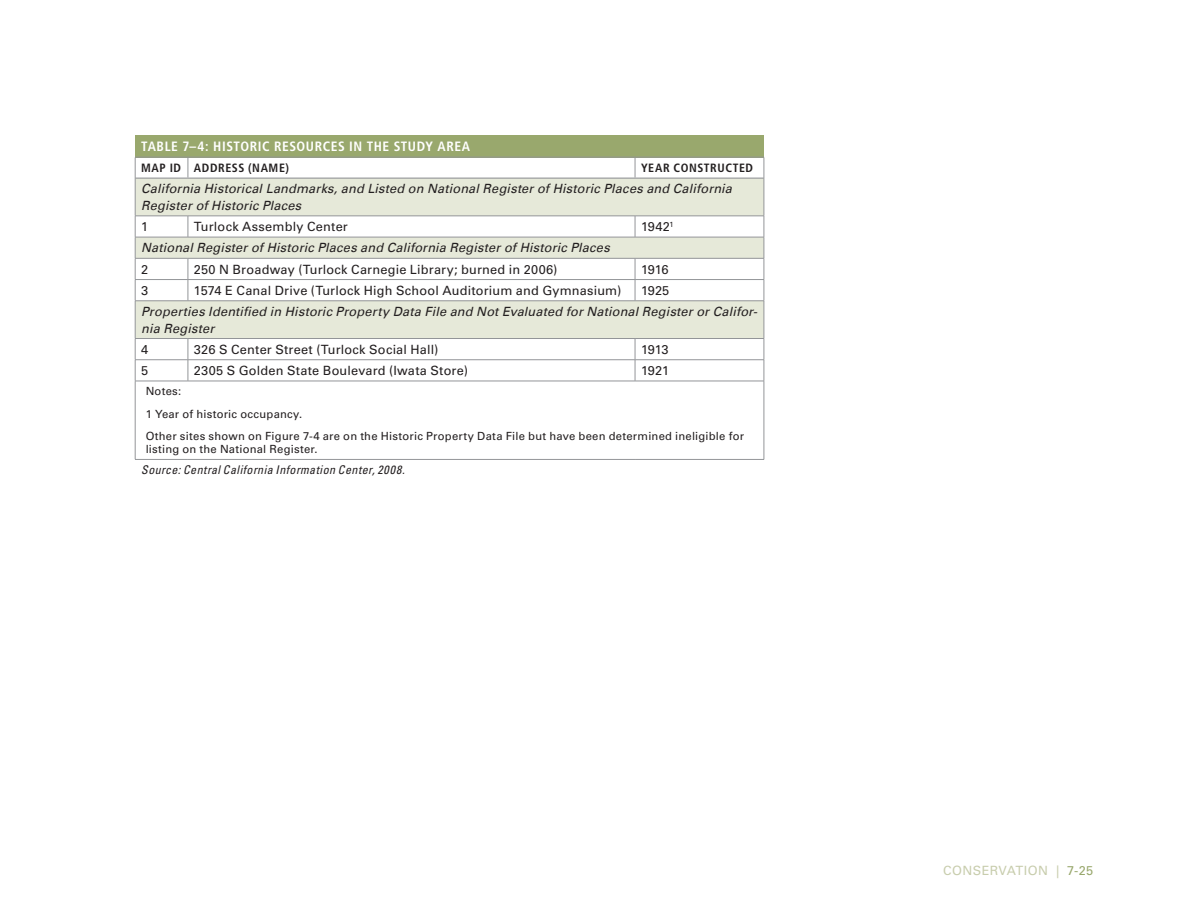
<style>
.page{position:relative;width:1188px;height:918px;background:#fff}
.page>*{position:absolute;margin:0;border:0;box-sizing:border-box;transform-origin:0 0}
.t1{font:700 condensed 13.5px "Frutiger LT Std";letter-spacing:.045em;color:#fff}
.t2{font:italic 12.75px/16.5px "Univers LT Std";letter-spacing:.01em;color:#231f20}
.t3{font:12.75px "Univers LT Std";letter-spacing:.015em;color:#231f20}
.t4{font:12.75px "Univers LT Std";letter-spacing:.03em;color:#c8cdad}
.t5{font:italic condensed 12px "Univers LT Std";letter-spacing:.04em;color:#231f20}
.t6{font:700 condensed 12px "Frutiger LT Std";letter-spacing:.05em;color:#231f20}
.t7{font:11.25px/22.4px "Univers LT Std";letter-spacing:.02em;color:#231f20}
.s1{color:#99a86d}
</style>
<div class="page">
<div style="left:135px;top:135px;width:629px;height:22px;background:#99a86d"></div>
<svg style="left:136px;top:179px;width:628px;height:159px;fill:#e6e9d9"></svg>
<svg style="left:188px;top:217px;width:1px;height:20px"></svg>
<svg style="left:635px;top:217px;width:1px;height:20px"></svg>
<svg style="left:188px;top:259px;width:1px;height:42px"></svg>
<svg style="left:635px;top:259px;width:1px;height:42px"></svg>
<svg style="left:188px;top:339px;width:1px;height:42px"></svg>
<svg style="left:635px;top:339px;width:1px;height:42px"></svg>
<hr style="left:764px;top:178px;width:1px;height:38px;background:#939598">
<hr style="left:135px;top:279px;width:53px;height:1px;background:#939598">
<hr style="left:188px;top:279px;width:447px;height:1px;background:#939598">
<hr style="left:635px;top:279px;width:129px;height:1px;background:#939598">
<svg style="left:764px;top:216px;width:1px;height:85px"></svg>
<hr style="left:764px;top:301px;width:1px;height:37px;background:#939598">
<hr style="left:135px;top:359px;width:53px;height:1px;background:#939598">
<svg style="left:135px;top:339px;width:1px;height:42px"></svg>
<hr style="left:188px;top:359px;width:447px;height:1px;background:#939598">
<hr style="left:635px;top:359px;width:129px;height:1px;background:#939598">
<svg style="left:764px;top:339px;width:1px;height:42px"></svg>
<hr style="left:764px;top:381px;width:1px;height:78px;background:#939598">
<svg style="left:635px;top:158px;width:1px;height:20px"></svg>
<svg style="left:764px;top:158px;width:1px;height:20px"></svg>
<hr style="left:188px;top:178px;width:447px;height:1px;background:#939598">
<hr style="left:635px;top:178px;width:129px;height:1px;background:#939598">
<hr style="left:135px;top:157px;width:53px;height:1px;background:#939598">
<hr style="left:188px;top:157px;width:447px;height:1px;background:#939598">
<hr style="left:635px;top:157px;width:129px;height:1px;background:#939598">
<hr style="left:135px;top:178px;width:1px;height:38px;background:#939598">
<hr style="left:135px;top:216px;width:53px;height:1px;background:#939598">
<hr style="left:188px;top:216px;width:447px;height:1px;background:#939598">
<hr style="left:635px;top:216px;width:129px;height:1px;background:#939598">
<hr style="left:135px;top:237px;width:53px;height:1px;background:#939598">
<svg style="left:135px;top:216px;width:1px;height:85px"></svg>
<hr style="left:188px;top:237px;width:447px;height:1px;background:#939598">
<hr style="left:635px;top:237px;width:129px;height:1px;background:#939598">
<hr style="left:135px;top:258px;width:53px;height:1px;background:#939598">
<hr style="left:188px;top:258px;width:447px;height:1px;background:#939598">
<hr style="left:635px;top:258px;width:129px;height:1px;background:#939598">
<hr style="left:135px;top:301px;width:53px;height:1px;background:#939598">
<hr style="left:135px;top:301px;width:1px;height:37px;background:#939598">
<hr style="left:188px;top:301px;width:447px;height:1px;background:#939598">
<hr style="left:635px;top:301px;width:129px;height:1px;background:#939598">
<hr style="left:135px;top:338px;width:53px;height:1px;background:#939598">
<hr style="left:188px;top:338px;width:447px;height:1px;background:#939598">
<hr style="left:635px;top:338px;width:129px;height:1px;background:#939598">
<hr style="left:135px;top:381px;width:53px;height:1px;background:#939598">
<hr style="left:135px;top:381px;width:1px;height:78px;background:#939598">
<hr style="left:188px;top:381px;width:447px;height:1px;background:#939598">
<hr style="left:635px;top:381px;width:129px;height:1px;background:#939598">
<hr style="left:135px;top:459px;width:53px;height:1px;background:#939598">
<hr style="left:188px;top:459px;width:447px;height:1px;background:#939598">
<hr style="left:635px;top:459px;width:129px;height:1px;background:#939598">
<svg style="left:135px;top:158px;width:1px;height:20px"></svg>
<svg style="left:188px;top:158px;width:1px;height:20px"></svg>
<hr style="left:135px;top:178px;width:53px;height:1px;background:#939598">
<p class="t1" style="left:141px;top:138px;width:331px">TABLE 7–4: HISTORIC RESOURCES IN THE STUDY AREA</p>
<p class="t6" style="left:141px;top:161px;width:35px">MAP ID</p>
<p class="t6" style="left:194px;top:161px;width:97px">ADDRESS (NAME)</p>
<p class="t6" style="left:641px;top:161px;width:114px">YEAR CONSTRUCT ED</p>
<p class="t2" style="left:141px;top:181px;width:592px">California Historical Landmarks, and Listed on National Register of Historic Places and California<br>Register of Historic Places</p>
<p class="t3" style="left:141px;top:219px;width:9px">1</p>
<p class="t3" style="left:194px;top:219px;width:155px">Turlock Assembly Center</p>
<p class="t3" style="left:641px;top:219px;width:34px">1942<sup>1</sup></p>
<p class="t2" style="left:141px;top:240px;width:470px">National Register of Historic Places and California Register of Historic Places</p>
<p class="t3" style="left:141px;top:261px;width:9px">2</p>
<p class="t3" style="left:194px;top:261px;width:365px">250 N Broadway (Turlock Carnegie Library; burned in 2006)</p>
<p class="t3" style="left:641px;top:261px;width:29px">1916</p>
<p class="t3" style="left:141px;top:283px;width:9px">3</p>
<p class="t3" style="left:194px;top:283px;width:429px">1574 E Canal Drive (Turlock High School Auditorium and Gymnasium)</p>
<p class="t3" style="left:641px;top:283px;width:30px">1925</p>
<p class="t2" style="left:141px;top:303px;width:618px">Properties Identified in Historic Property Data File and Not Evaluated for National Register or Califor&shy;nia Register</p>
<p class="t3" style="left:141px;top:342px;width:9px">4</p>
<p class="t3" style="left:194px;top:342px;width:246px">326 S Center Street (Turlock Social Hall)</p>
<p class="t3" style="left:641px;top:342px;width:29px">1913</p>
<p class="t3" style="left:141px;top:363px;width:9px">5</p>
<p class="t3" style="left:194px;top:363px;width:276px">2305 S Golden State Boulevard (Iwata Store)</p>
<p class="t3" style="left:641px;top:363px;width:30px">1921</p>
<p class="t7" style="left:146px;top:380px;width:600px">Notes:<br>1 Year of historic occupancy.<br>Other sites shown on Figure 7-4 are on the Historic Property Data File but have been determined ineligible for</p>
<p class="t7" style="left:146px;top:438px;width:173px">listing on the National Register.</p>
<p class="t5" style="left:141px;top:462px;width:265px">Source: Central California Information Center, 2008.</p>
<p class="t4" style="left:943px;top:863px;width:152px">CONSERVATION | <span class="s1">7-25</span></p>
</div>
